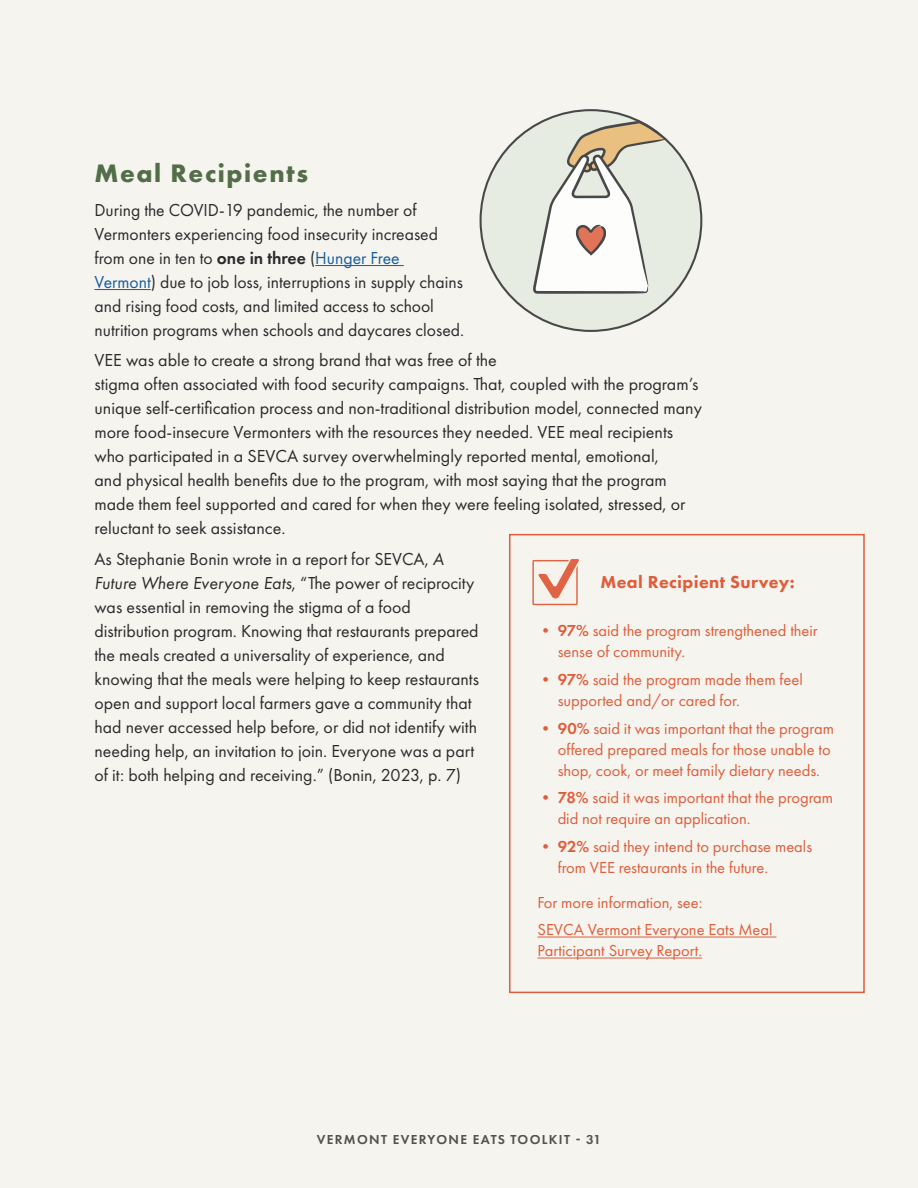
<style>
.page{position:relative;width:918px;height:1188px;background:#f6f4ee}
.page>*{position:absolute;margin:0;border:0;box-sizing:border-box;transform-origin:0 0}
.Heading_1a{font:700 26.25px "Futura PT";letter-spacing:.06em;color:#526e48}
.Body{font:18px/24px "Futura PT";color:#2a2a2c}
.Callout_Box_Heading{font:800 18px "Futura PT";letter-spacing:.02em;color:#df5d3b}
.Callout_Box_Body{font:16.5px/21px "Futura PT";color:#df5d3b}
.t1{font:600 13.5px "Futura PT";letter-spacing:.1em;color:#555556}
.s1{font-weight:600}
.s2{color:#175d9e}
.s3{font-style:italic}
</style>
<div class="page">
<hr style="left:315px;top:265px;width:89px;height:1px;background:#175d9e">
<hr style="left:94px;top:289px;width:57px;height:1px;background:#175d9e">
<svg style="left:480px;top:109px;width:222px;height:223px;fill:#e7ece3"></svg>
<svg style="left:533px;top:121px;width:135px;height:173px"></svg>
<hr style="left:537px;top:937px;width:239px;height:1px;background:#df5d3b">
<hr style="left:537px;top:958px;width:165px;height:1px;background:#df5d3b">
<div style="left:509px;top:534px;width:356px;height:459px;border:2px solid #df5d3b"></div>
<svg style="left:532px;top:559px;width:47px;height:46px"></svg>
<p class="Heading_1a" style="left:94px;top:156px;width:215px">Meal Recipients</p>
<p class="Body" style="left:94px;top:198px;width:371px">During the COVID-19 pandemic, the number of Vermonters experiencing food insecurity increased from one in ten to <span class="s1">one in three</span> (<span class="s2">Hunger Free Vermont</span>) due to job loss, interruptions in supply chains and rising food costs, and limited access to school nutrition programs when schools and daycares closed.</p>
<p class="Body" style="left:94px;top:348px;width:609px">VEE was able to create a strong brand that was free of the<br>stigma often associated with food security campaigns. That, coupled with the program’s unique self-certification process and non-traditional distribution model, connected many more food-insecure Vermonters with the resources they needed. VEE meal recipients who participated in a SEVCA survey overwhelmingly reported mental, emotional,<br>and physical health benefits due to the program, with most saying that the program made them feel supported and cared for when they were feeling isolated, stressed, or reluctant to seek assistance.</p>
<p class="Body" style="left:94px;top:547px;width:386px">As Stephanie Bonin wrote in a report for SEVCA, <span class="s3">A Future Where Everyone Eats</span>, “The power of reciprocity was essential in removing the stigma of a food distribution program. Knowing that restaurants prepared the meals created a universality of experience, and knowing that the meals were helping to keep restaurants open and support local farmers gave a community that had never accessed help before, or did not identify with needing help, an invitation to join. Everyone was a part of it: both helping and receiving.” (Bonin, 2023, p. 7)</p>
<p class="Callout_Box_Heading" style="left:600px;top:571px;width:196px">Meal Recipient Survey:</p>
<p class="Callout_Box_Body" style="left:558px;top:620px;width:262px;text-indent:-20px">• <span class="s1">97%</span> said the program strengthened their sense of community.</p>
<p class="Callout_Box_Body" style="left:558px;top:669px;width:247px;text-indent:-20px">• <span class="s1">97%</span> said the program made them feel supported and/or cared for.</p>
<p class="Callout_Box_Body" style="left:558px;top:718px;width:278px;text-indent:-20px">• <span class="s1">90%</span> said it was important that the program offered prepared meals for those unable to shop, cook, or meet family dietary needs.</p>
<p class="Callout_Box_Body" style="left:558px;top:787px;width:277px;text-indent:-20px">• <span class="s1">78%</span> said it was important that the program did not require an application.</p>
<p class="Callout_Box_Body" style="left:558px;top:836px;width:256px;text-indent:-20px">• <span class="s1">92%</span> said they intend to purchase meals from VEE restaurants in the future.</p>
<p class="Callout_Box_Body" style="left:537px;top:892px;width:167px">For more information, see:</p>
<p class="Callout_Box_Body" style="left:537px;top:919px;width:237px">SEVCA Vermont Everyone Eats Meal<br>Participant Survey Report.</p>
<p class="t1" style="left:317px;top:1131px;width:286px">VERMONT EVERYONE EATS TOOLKIT - 31</p>
</div>
